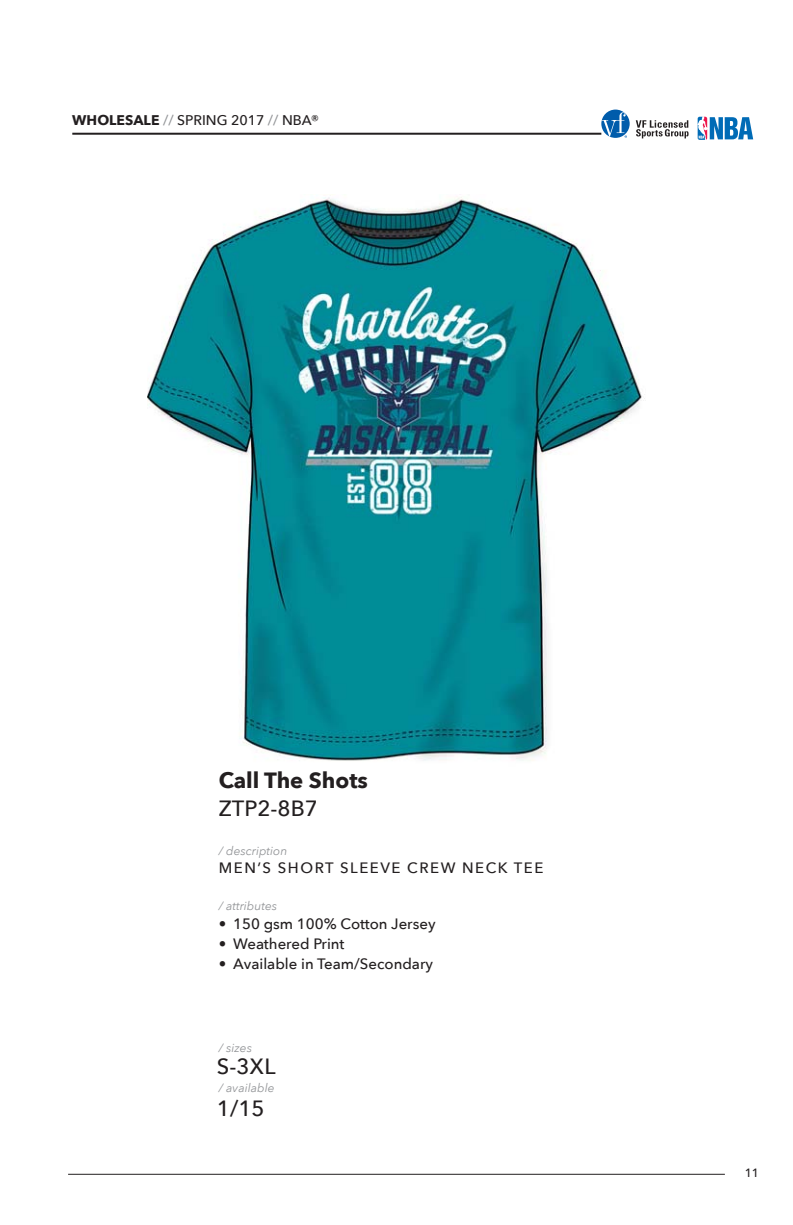
<style>
.page{position:relative;width:793px;height:1225px;background:#fff}
.page>*{position:absolute;margin:0;border:0;box-sizing:border-box;transform-origin:0 0}
.t1{font:500 22px/42px "Avenir Next";color:#231f20}
.t2{font:700 22px "Avenir Next";color:#231f20}
.t3{font:500 15px "Avenir Next";color:#231f20}
.t4{font:500 15px "Avenir Next";letter-spacing:.1em;color:#231f20}
.t5{font:500 14px "Avenir Next";color:#231f20}
.t6{font:italic 12px "Avenir Next";color:#939598}
.t7{font:500 12px "Avenir Next";color:#231f20}
.s1{font-weight:700}
.s2{color:#939598}
</style>
<div class="page">
<div style="left:601px;top:110px;width:28px;height:28px;background:#005cab;border-radius:50%"></div>
<svg style="left:601px;top:112px;width:26px;height:26px"></svg>
<svg style="left:635px;top:120px;width:53px;height:18px"></svg>
<hr style="left:72px;top:133px;width:529px;height:2px;background:#231f20">
<hr style="left:68px;top:1173px;width:656px;height:1px;background:#231f20">
<svg style="left:697px;top:117px;width:56px;height:23px"></svg>
<img style="left:148px;top:197px;width:497px;height:564px">
<p class="t5" style="left:72px;top:111px;width:248px"><span class="s1">WHOLESALE</span> <span class="s2">//</span> SPRING 2017 <span class="s2">//</span> NBA®</p>
<h1 class="t2" style="left:219px;top:766px;width:151px">Call The Shots</h1>
<h1 class="t1" style="left:219px;top:788px;width:101px">ZTP2-8B7</h1>
<p class="t6" style="left:219px;top:842px;width:70px">/ description</p>
<p class="t4" style="left:219px;top:857px;width:326px">MEN’S SHORT SLEEVE CREW NECK TEE</p>
<p class="t6" style="left:219px;top:898px;width:60px">/ attributes</p>
<p class="t3" style="left:219px;top:914px;width:218px">• 150 gsm 100% Cotton Jersey</p>
<p class="t3" style="left:219px;top:934px;width:127px">• Weathered Print</p>
<p class="t3" style="left:219px;top:954px;width:216px">• Available in Team/Secondary</p>
<p class="t6" style="left:219px;top:1039px;width:35px">/ sizes</p>
<p class="t6" style="left:219px;top:1079px;width:57px">/ available</p>
<h1 class="t1" style="left:217px;top:1045px;width:60px">S-3XL<br>1/15</h1>
<p class="t7" style="left:744px;top:1164px;width:16px">11</p>
</div>
